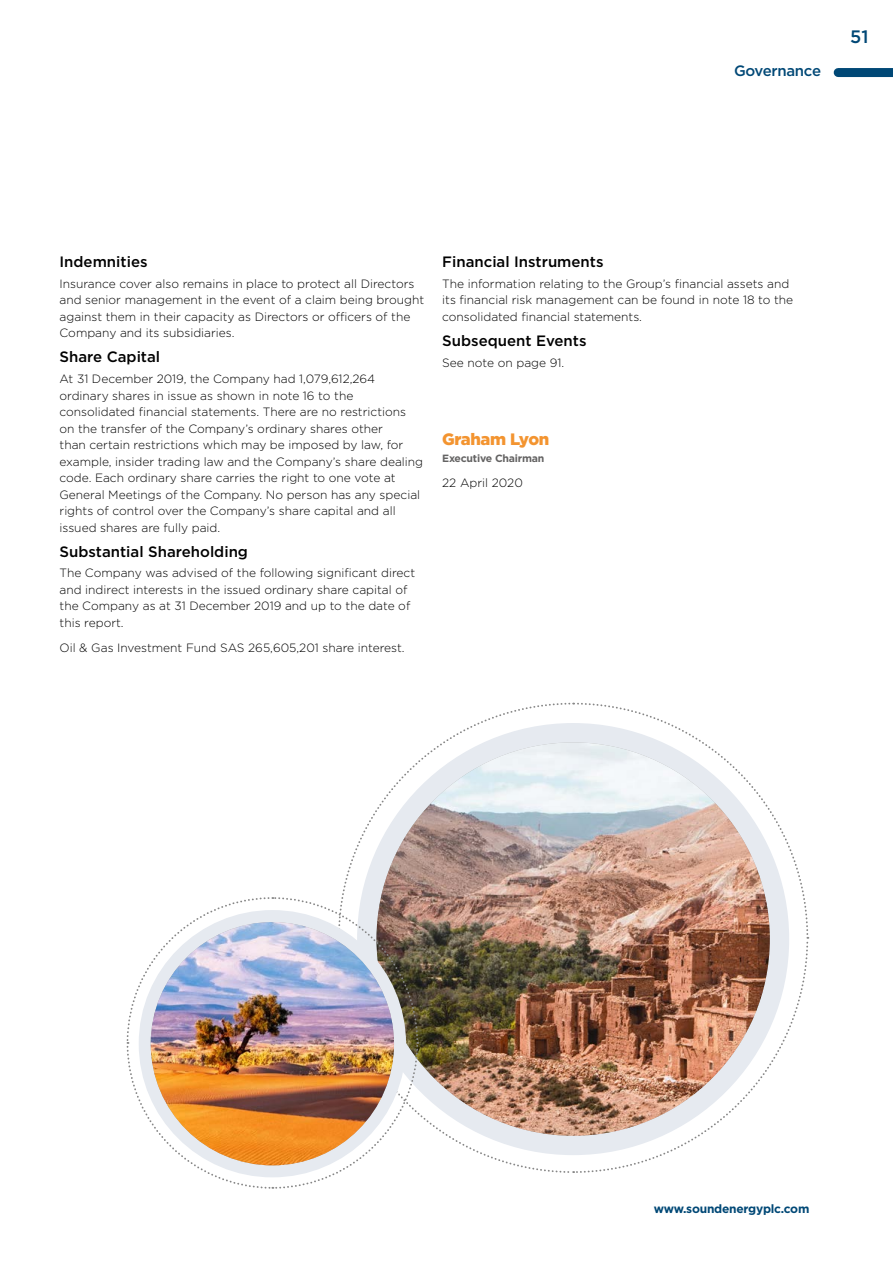
<style>
.page{position:relative;width:893px;height:1263px;background:#fff}
.page>*{position:absolute;margin:0;border:0;box-sizing:border-box;transform-origin:0 0}
.t1{font:500 18px "Gotham";color:#004876}
.t2{font:900 16.5px "Gotham";letter-spacing:-.02em;color:#f39430}
.t3{font:500 15px "Gotham";color:#000}
.t4{font:500 15px "Gotham";letter-spacing:-.02em;color:#004876}
.t5{font:300 12px/16.5px "Gotham";color:#000}
.t6{font:700 12px "Gotham";letter-spacing:-.02em;color:#004876}
.t7{font:700 10.5px "Gotham";letter-spacing:-.02em;color:#646363}
</style>
<div class="page">
<svg style="left:576px;top:938px;width:233px;height:235px"></svg>
<svg style="left:573px;top:702px;width:236px;height:233px"></svg>
<svg style="left:342px;top:702px;width:229px;height:193px"></svg>
<svg style="left:419px;top:1100px;width:154px;height:73px"></svg>
<div style="left:357px;top:723px;width:432px;height:432px;background:#e6eaf0;border-radius:50%"></div>
<img style="left:376px;top:742px;width:394px;height:394px;border-radius:197px">
<svg style="left:126px;top:896px;width:293px;height:293px"></svg>
<div style="left:139px;top:910px;width:267px;height:267px;background:#e6eaf0;border-radius:50%"></div>
<img style="left:151px;top:922px;width:243px;height:243px;border-radius:122px">
<div style="left:838px;top:68px;width:55px;height:9px;background:#004876"></div>
<p class="t4" style="left:734px;top:61px;width:88px">Governance</p>
<h1 class="t1" style="left:850px;top:25px;width:20px">51</h1>
<p class="t3" style="left:60px;top:252px;width:90px">Indemnities</p>
<p class="t5" style="left:60px;top:275px;width:366px">Insurance cover also remains in place to protect all Directors and senior management in the event of a claim being brought against them in their capacity as Directors or officers of the Company and its subsidiaries.</p>
<p class="t3" style="left:60px;top:347px;width:102px">Share Capital</p>
<p class="t5" style="left:60px;top:370px;width:365px">At 31 December 2019, the Company had 1,079,612,264 ordinary shares in issue as shown in note 16 to the consolidated financial statements. There are no restrictions on the transfer of the Company’s ordinary shares other<br>than certain restrictions which may be imposed by law, for example, insider trading law and the Company’s share dealing code. Each ordinary share carries the right to one vote at General Meetings of the Company. No person has any special rights of control over the Company’s share capital and all issued shares are fully paid.</p>
<p class="t3" style="left:60px;top:542px;width:190px">Substantial Shareholding</p>
<p class="t5" style="left:60px;top:565px;width:357px">The Company was advised of the following significant direct and indirect interests in the issued ordinary share capital of the Company as at 31 December 2019 and up to the date of this report.</p>
<p class="t5" style="left:60px;top:639px;width:347px">Oil &amp; Gas Investment Fund SAS 265,605,201 share interest.</p>
<p class="t3" style="left:442px;top:252px;width:163px">Financial Instruments</p>
<p class="t5" style="left:442px;top:275px;width:353px">The information relating to the Group’s financial assets and its financial risk management can be found in note 18 to the consolidated financial statements.</p>
<p class="t3" style="left:442px;top:331px;width:146px">Subsequent Events</p>
<p class="t5" style="left:442px;top:354px;width:124px">See note on page 91.</p>
<h2 class="t2" style="left:442px;top:427px;width:109px">Graham Lyon</h2>
<p class="t7" style="left:442px;top:452px;width:104px">Executive Chairman</p>
<p class="t5" style="left:442px;top:475px;width:82px">22 April 2020</p>
<p class="t6" style="left:654px;top:1201px;width:157px">www.soundenergyplc.com</p>
</div>
